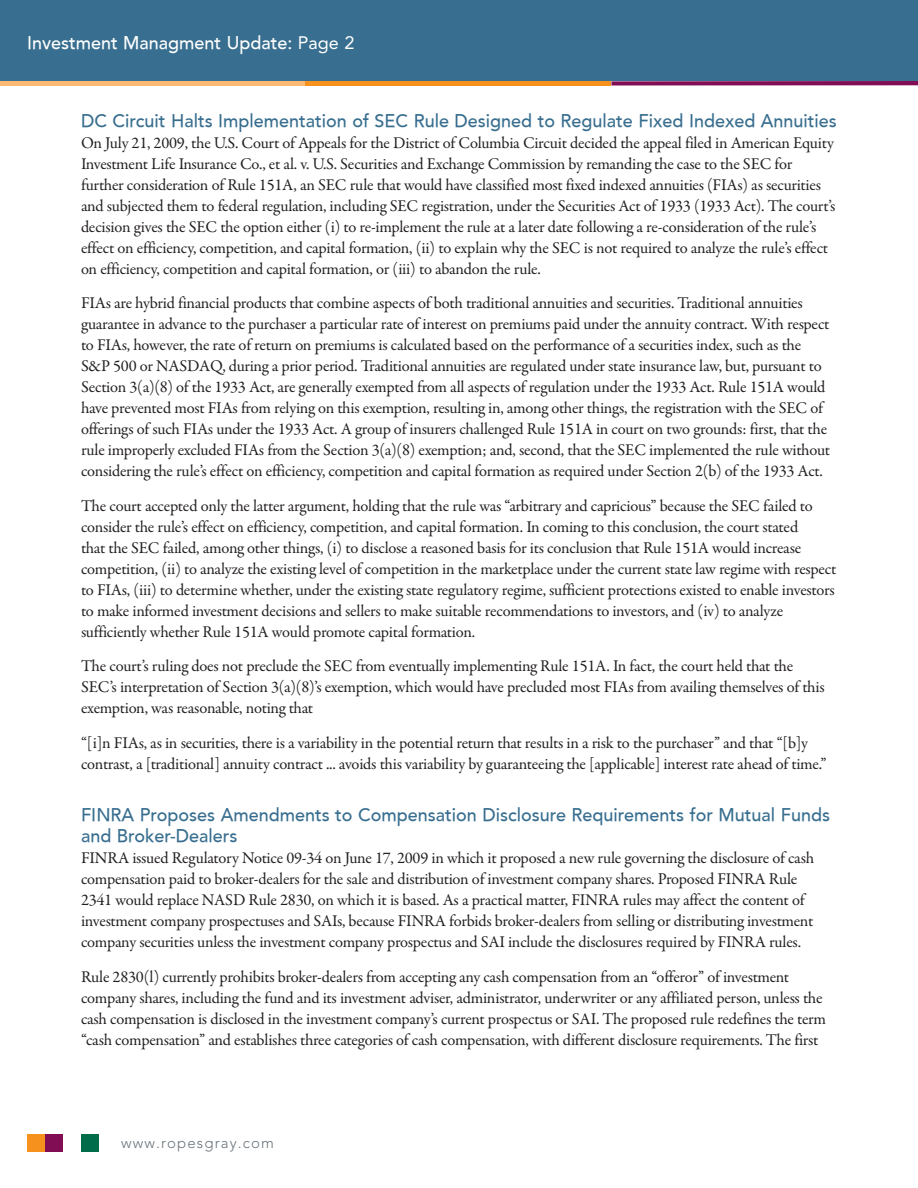
<style>
.page{position:relative;width:918px;height:1188px;background:#fff}
.page>*{position:absolute;margin:0;border:0;box-sizing:border-box;transform-origin:0 0}
.Subhead{font:500 18px/21px "Avenir";color:#386e8f}
.Practice_Group_Name{font:500 18px "Avenir";color:#fff}
.Body{font:16.5px/21px "Garamond Premr Pro";letter-spacing:-.015em;color:#231f20}
.t1{font:300 15px "Avenir";letter-spacing:.075em;color:#6a747b}
.s1{font-weight:400}
</style>
<div class="page">
<div style="left:27px;top:1134px;width:18px;height:18px;background:#f6911e"></div>
<div style="left:45px;top:1134px;width:18px;height:18px;background:#810e54"></div>
<div style="left:81px;top:1134px;width:18px;height:18px;background:#006c4a"></div>
<div style="left:0;top:0;width:918px;height:81px;background:#386e8f"></div>
<hr style="left:0;top:81px;width:306px;height:4px;background:#fcba74">
<hr style="left:306px;top:81px;width:305px;height:4px;background:#f6911e">
<div style="left:611px;top:81px;width:307px;height:5px;background:#810e54"></div>
<p class="Practice_Group_Name" style="left:27px;top:32px;width:329px">Investment Managment Update: <span class="s1">Page 2</span></p>
<p class="Subhead" style="left:81px;top:111px;width:757px">DC Circuit Halts Implementation of SEC Rule Designed to Regulate Fixed Indexed Annuities</p>
<p class="Body" style="left:81px;top:133px;width:756px">On July 21, 2009, the U.S. Court of Appeals for the District of Columbia Circuit decided the appeal filed in American Equity Investment Life Insurance Co., et al. v. U.S. Securities and Exchange Commission by remanding the case to the SEC for further consideration of Rule 151A, an SEC rule that would have classified most fixed indexed annuities (FIAs) as securities and subjected them to federal regulation, including SEC registration, under the Securities Act of 1933 (1933 Act). The court’s decision gives the SEC the option either (i) to re-implement the rule at a later date following a re-consideration of the rule’s effect on efficiency, competition, and capital formation, (ii) to explain why the SEC is not required to analyze the rule’s effect on efficiency, competition and capital formation, or (iii) to abandon the rule.</p>
<p class="Body" style="left:81px;top:293px;width:751px">FIAs are hybrid financial products that combine aspects of both traditional annuities and securities. Traditional annuities guarantee in advance to the purchaser a particular rate of interest on premiums paid under the annuity contract. With respect to FIAs, however, the rate of return on premiums is calculated based on the performance of a securities index, such as the S&amp;P 500 or NASDAQ, during a prior period. Traditional annuities are regulated under state insurance law, but, pursuant to Section 3(a)(8) of the 1933 Act, are generally exempted from all aspects of regulation under the 1933 Act. Rule 151A would have prevented most FIAs from relying on this exemption, resulting in, among other things, the registration with the SEC of offerings of such FIAs under the 1933 Act. A group of insurers challenged Rule 151A in court on two grounds: first, that the rule improperly excluded FIAs from the Section 3(a)(8) exemption; and, second, that the SEC implemented the rule without considering the rule’s effect on efficiency, competition and capital formation as required under Section 2(b) of the 1933 Act.</p>
<p class="Body" style="left:81px;top:496px;width:757px">The court accepted only the latter argument, holding that the rule was “arbitrary and capricious” because the SEC failed to consider the rule’s effect on efficiency, competition, and capital formation. In coming to this conclusion, the court stated<br>that the SEC failed, among other things, (i) to disclose a reasoned basis for its conclusion that Rule 151A would increase competition, (ii) to analyze the existing level of competition in the marketplace under the current state law regime with respect to FIAs, (iii) to determine whether, under the existing state regulatory regime, sufficient protections existed to enable investors to make informed investment decisions and sellers to make suitable recommendations to investors, and (iv) to analyze sufficiently whether Rule 151A would promote capital formation.</p>
<p class="Body" style="left:81px;top:656px;width:745px">The court’s ruling does not preclude the SEC from eventually implementing Rule 151A. In fact, the court held that the<br>SEC’s interpretation of Section 3(a)(8)’s exemption, which would have precluded most FIAs from availing themselves of this exemption, was reasonable, noting that</p>
<p class="Body" style="left:81px;top:733px;width:747px">“[i]n FIAs, as in securities, there is a variability in the potential return that results in a risk to the purchaser” and that “[b]y contrast, a [traditional] annuity contract ... avoids this variability by guaranteeing the [applicable] interest rate ahead of time.”</p>
<p class="Subhead" style="left:81px;top:805px;width:751px">FINRA Proposes Amendments to Compensation Disclosure Requirements for Mutual Funds and Broker-Dealers</p>
<p class="Body" style="left:81px;top:848px;width:735px">FINRA issued Regulatory Notice 09-34 on June 17, 2009 in which it proposed a new rule governing the disclosure of cash compensation paid to broker-dealers for the sale and distribution of investment company shares. Proposed FINRA Rule 2341 would replace NASD Rule 2830, on which it is based. As a practical matter, FINRA rules may affect the content of investment company prospectuses and SAIs, because FINRA forbids broker-dealers from selling or distributing investment company securities unless the investment company prospectus and SAI include the disclosures required by FINRA rules.</p>
<p class="Body" style="left:81px;top:967px;width:747px">Rule 2830(l) currently prohibits broker-dealers from accepting any cash compensation from an “offeror” of investment company shares, including the fund and its investment adviser, administrator, underwriter or any affiliated person, unless the cash compensation is disclosed in the investment company’s current prospectus or SAI. The proposed rule redefines the term “cash compensation” and establishes three categories of cash compensation, with different disclosure requirements. The first</p>
<p class="t1" style="left:121px;top:1134px;width:155px">www.ropesgray.com</p>
</div>
